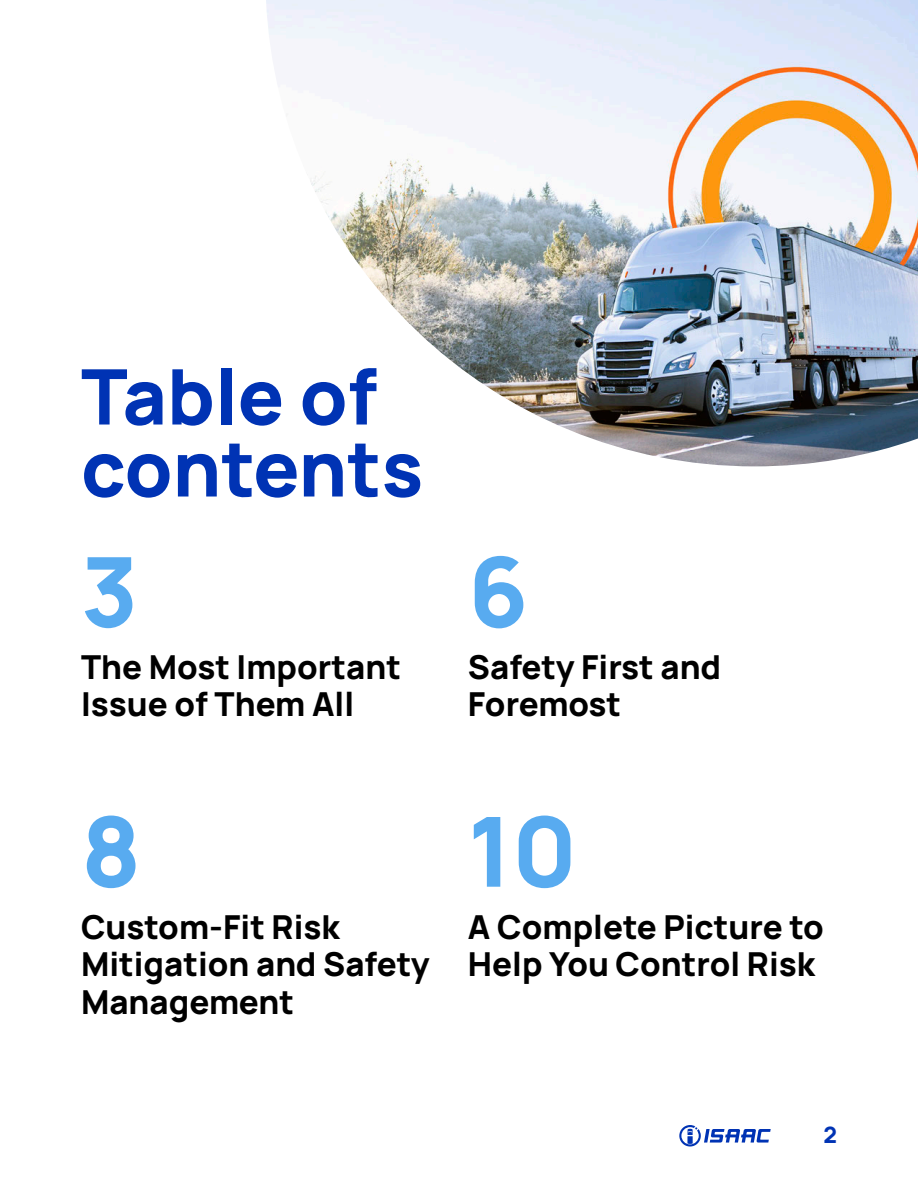
<style>
.page{position:relative;width:918px;height:1188px;background:#fff}
.page>*{position:absolute;margin:0;border:0;box-sizing:border-box;transform-origin:0 0}
.t1{font:800 96.75px "Manrope";color:#58abf0}
.t2{font:800 76.65px/72px "Manrope";color:#0033b4}
.t3{font:800 33px/37.5px "Manrope";color:#000}
.t4{font:800 22.5px "Manrope";color:#0033b4}
</style>
<div class="page">
<img style="left:266px;top:0;width:652px;height:466px">
<svg style="left:679px;top:1125px;width:92px;height:22px"></svg>
<h2 class="t2" style="left:81px;top:354px;width:344px">Table of contents</h2>
<h1 class="t1" style="left:81px;top:508px;width:59px">3</h1>
<p class="t3" style="left:81px;top:645px;width:322px">The Most Important<br>Issue of Them All</p>
<h1 class="t1" style="left:468px;top:508px;width:62px">6</h1>
<p class="t3" style="left:468px;top:645px;width:255px">Safety First and<br>Foremost</p>
<h1 class="t1" style="left:81px;top:768px;width:62px">8</h1>
<h1 class="t1" style="left:468px;top:768px;width:111px">10</h1>
<p class="t3" style="left:81px;top:905px;width:350px">Custom-Fit Risk<br>Mitigation and Safety<br>Management</p>
<p class="t3" style="left:468px;top:905px;width:357px">A Complete Picture to<br>Help You Control Risk</p>
<p class="t4" style="left:823px;top:1115px;width:15px">2</p>
</div>
